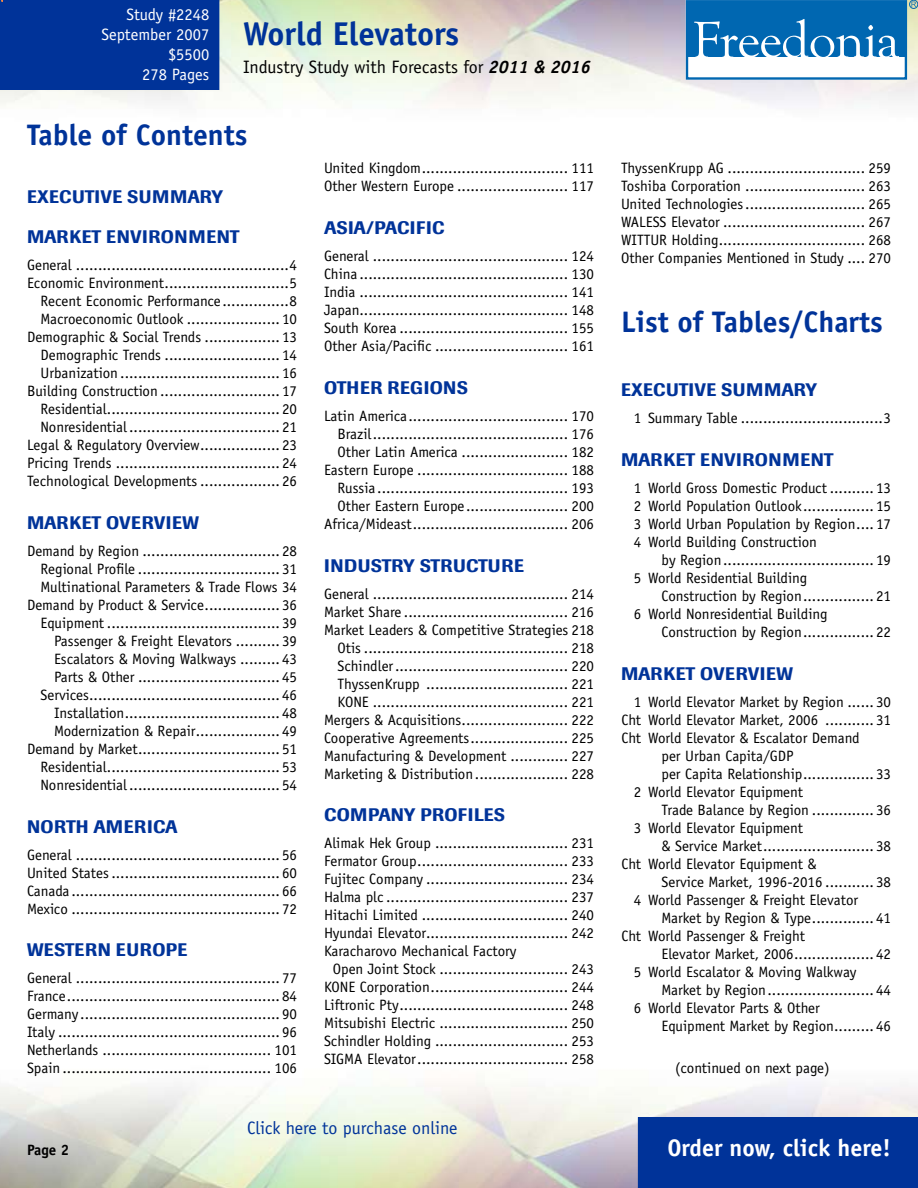
<style>
.page{position:relative;width:918px;height:1188px;background:#fff}
.page>*{position:absolute;margin:0;border:0;box-sizing:border-box;transform-origin:0 0}
.t1{font:700 33px "Officina Sans";color:#039}
.t2{font:700 29.7px "Officina Sans";color:#039}
.t3{font:700 24px "Officina Sans";color:#fff}
.t4{font:500 18px "Imago";letter-spacing:.02em;color:#039}
.t5{font:18px "Officina Sans";color:#000}
.t6{font:18px "Officina Sans";color:#039}
.t7{font:16.5px/19.8px "Officina Sans";color:#fff;text-align:right}
.t8{font:15px/18px "Officina Sans";color:#000;text-align:justify}
.t9{font:700 15px "Officina Sans";color:#000}
.s1{font-weight:700;font-style:italic}
</style>
<div class="page">
<div style="left:638px;top:1117px;width:280px;height:71px;background:#039"></div>
<div style="left:686px;top:0;width:221px;height:80px;border:2px solid #0067b1"></div>
<div style="left:687px;top:1px;width:218px;height:56px;background:#0067b1"></div>
<svg style="left:694px;top:19px;width:205px;height:38px"></svg>
<div style="left:909px;top:0;width:9px;height:9px;border:1px solid #0067b1;border-radius:50%"></div>
<svg style="left:911px;top:2px;width:5px;height:5px"></svg>
<div style="left:0;top:0;width:219px;height:90px;background:#039"></div>
<p class="t7" style="left:101px;top:5px;width:109px">Study #2248<br>September 2007 $5500<br>278 Pages</p>
<h1 class="t1" style="left:243px;top:13px;width:218px">World Elevators</h1>
<p class="t5" style="left:243px;top:57px;width:349px">Industry Study with Forecasts for <span class="s1">2011 &amp; 2016</span></p>
<h2 class="t2" style="left:27px;top:116px;width:222px">Table of Contents</h2>
<p class="t4" style="left:27px;top:186px;width:198px">EXECUTIVE SUMMARY</p>
<p class="t4" style="left:27px;top:226px;width:214px">MARKET ENVIRONMENT</p>
<p class="t8" style="left:27px;top:256px;width:271px;text-align:right">General ................................................4<br>Economic Environment............................5<br>Recent Economic Performance...............8<br>Macroeconomic Outlook ..................... 10<br>Demographic &amp; Social Trends ................. 13<br>Demographic Trends .......................... 14<br>Urbanization .................................... 16<br>Building Construction ........................... 17<br>Residential....................................... 20<br>Nonresidential.................................. 21<br>Legal &amp; Regulatory Overview.................. 23<br>Pricing Trends ..................................... 24<br>Technological Developments .................. 26</p>
<p class="t4" style="left:27px;top:512px;width:15px">MARK</p>
<p class="t4" style="left:82px;top:512px;width:119px">ET OVERVI EW</p>
<p class="t8" style="left:27px;top:542px;width:271px;text-align:right">Demand by Region ............................... 28<br>Regional Profile ................................ 31<br>Multinational Parameters &amp; Trade Flows 34<br>Demand by Product &amp; Service................. 36<br>Equipment ....................................... 39<br>Passenger &amp; Freight Elevators .......... 39<br>Escalators &amp; Moving Walkways ......... 43<br>Parts &amp; Other ................................ 45<br>Services........................................... 46<br>Installation................................... 48<br>Modernization &amp; Repair................... 49<br>Demand by Market................................ 51<br>Residential....................................... 53<br>Nonresidential.................................. 54</p>
<p class="t4" style="left:27px;top:815px;width:13px">NORT</p>
<p class="t4" style="left:76px;top:815px;width:71px">H AMERICA</p>
<p class="t8" style="left:27px;top:845px;width:271px">General .............................................. 56<br>United States ...................................... 60<br>Canada ............................................... 66<br>Mexico ............................................... 72</p>
<p class="t4" style="left:27px;top:939px;width:113px">WESTERN EURO</p>
<p class="t4" style="left:166px;top:939px;width:23px">PE</p>
<p class="t8" style="left:27px;top:969px;width:271px">General .............................................. 77<br>France................................................ 84<br>Germany ............................................. 90<br>Italy .................................................. 96<br>Netherlands ...................................... 101<br>Spain ............................................... 106</p>
<p class="t8" style="left:324px;top:159px;width:271px">United Kingdom................................. 111<br>Other Western Europe ......................... 117</p>
<p class="t4" style="left:324px;top:217px;width:112px">ASIA/PACI FIC</p>
<p class="t8" style="left:324px;top:247px;width:271px">General ............................................ 124<br>China ............................................... 130<br>India ............................................... 141<br>Japan............................................... 148<br>South Korea ...................................... 155<br>Other Asia/Pacific .............................. 161</p>
<p class="t4" style="left:324px;top:377px;width:111px">OTHER REGION</p>
<p class="t4" style="left:457px;top:377px;width:13px">S</p>
<p class="t8" style="left:324px;top:407px;width:271px;text-align:right">Latin America.................................... 170<br>Brazil............................................ 176<br>Other Latin America ........................ 182<br>Eastern Europe .................................. 188<br>Russia ........................................... 193<br>Other Eastern Europe....................... 200<br>Africa/Mideast................................... 206</p>
<p class="t4" style="left:324px;top:554px;width:70px">IN DUSTRY</p>
<p class="t4" style="left:420px;top:554px;width:24px">STRUCTUR</p>
<p class="t4" style="left:514px;top:554px;width:11px">E</p>
<p class="t8" style="left:324px;top:584px;width:271px;text-align:right">General ............................................ 214<br>Market Share ..................................... 216<br>Market Leaders &amp; Competitive Strategies 218<br>Otis .............................................. 218<br>Schindler....................................... 220<br>ThyssenKrupp ................................ 221<br>KONE ............................................ 221<br>Mergers &amp; Acquisitions........................ 222<br>Cooperative Agreements...................... 225<br>Manufacturing &amp; Development ............. 227<br>Marketing &amp; Distribution..................... 228</p>
<p class="t4" style="left:324px;top:804px;width:171px">COMPANY PROFILES</p>
<p class="t8" style="left:324px;top:834px;width:271px">Alimak Hek Group .............................. 231</p>
<p class="t8" style="left:324px;top:852px;width:271px">Fermator Group.................................. 233</p>
<p class="t8" style="left:324px;top:870px;width:271px">Fujitec Company ................................ 234</p>
<p class="t8" style="left:324px;top:888px;width:271px">Halma plc ......................................... 237</p>
<p class="t8" style="left:324px;top:906px;width:271px">Hitachi Limited ................................. 240</p>
<p class="t8" style="left:324px;top:924px;width:271px">Hyundai Elevator................................ 242</p>
<p class="t8" style="left:324px;top:942px;width:194px">Karacharovo Mechanical Factory</p>
<p class="t8" style="left:333px;top:960px;width:263px">Open Joint Stock ............................. 243</p>
<p class="t8" style="left:324px;top:978px;width:271px">KONE Corporation............................... 244</p>
<p class="t8" style="left:324px;top:996px;width:271px">Liftronic Pty...................................... 248</p>
<p class="t8" style="left:324px;top:1014px;width:271px">Mitsubishi Electric ............................. 250</p>
<p class="t8" style="left:324px;top:1032px;width:271px">Schindler Holding .............................. 253</p>
<p class="t8" style="left:324px;top:1050px;width:271px">SIGMA Elevator.................................. 258</p>
<p class="t8" style="left:621px;top:159px;width:271px">ThyssenKrupp AG ............................... 259<br>Toshiba Corporation ........................... 263<br>United Technologies........................... 265<br>WALESS Elevator ................................ 267<br>WITTUR Holding................................. 268<br>Other Companies Mentioned in Study .... 270</p>
<h2 class="t2" style="left:621px;top:304px;width:263px">List of Tables/Charts</h2>
<p class="t4" style="left:621px;top:379px;width:198px">EXECUTIVE SUMMARY</p>
<p class="t8" style="left:634px;top:409px;width:259px">1 Summary Table ................................3</p>
<p class="t4" style="left:621px;top:449px;width:214px">MARKET ENVIRONMENT</p>
<p class="t8" style="left:634px;top:479px;width:259px">1 World Gross Domestic Product .......... 13<br>2 World Population Outlook................ 15<br>3 World Urban Population by Region.... 17<br>4 World Building Construction</p>
<p class="t8" style="left:634px;top:551px;width:259px;text-indent:28px">by Region.................................. 19<br>5 World Residential Building</p>
<p class="t8" style="left:634px;top:587px;width:259px;text-indent:28px">Construction by Region................ 21<br>6 World Nonresidential Building</p>
<p class="t8" style="left:662px;top:623px;width:231px">Construction by Region................ 22</p>
<p class="t4" style="left:621px;top:662px;width:15px">MARK</p>
<p class="t4" style="left:676px;top:662px;width:119px">ET OVERVI EW</p>
<p class="t8" style="left:634px;top:692px;width:259px">1 World Elevator Market by Region ...... 30</p>
<p class="t8" style="left:622px;top:710px;width:271px">Cht World Elevator Market, 2006 ........... 31</p>
<p class="t8" style="left:622px;top:728px;width:240px">Cht World Elevator &amp; Escalator Demand</p>
<p class="t8" style="left:662px;top:746px;width:134px">per Urban Capita/GDP</p>
<p class="t8" style="left:662px;top:764px;width:231px">per Capita Relationship................ 33</p>
<p class="t8" style="left:634px;top:782px;width:171px">2 World Elevator Equipment</p>
<p class="t8" style="left:662px;top:800px;width:231px">Trade Balance by Region .............. 36</p>
<p class="t8" style="left:634px;top:818px;width:171px">3 World Elevator Equipment</p>
<p class="t8" style="left:662px;top:836px;width:231px">&amp; Service Market......................... 38</p>
<p class="t8" style="left:622px;top:854px;width:197px">Cht World Elevator Equipment &amp;</p>
<p class="t8" style="left:662px;top:872px;width:231px">Service Market, 1996-2016 ........... 38</p>
<p class="t8" style="left:634px;top:890px;width:226px">4 World Passenger &amp; Freight Elevator</p>
<p class="t8" style="left:662px;top:908px;width:231px">Market by Region &amp; Type.............. 41</p>
<p class="t8" style="left:622px;top:926px;width:185px">Cht World Passenger &amp; Freight</p>
<p class="t8" style="left:662px;top:944px;width:231px">Elevator Market, 2006.................. 42</p>
<p class="t8" style="left:634px;top:962px;width:224px">5 World Escalator &amp; Moving Walkway</p>
<p class="t8" style="left:662px;top:980px;width:231px">Market by Region........................ 44</p>
<p class="t8" style="left:634px;top:998px;width:188px">6 World Elevator Parts &amp; Other</p>
<p class="t8" style="left:662px;top:1016px;width:231px">Equipment Market by Region......... 46</p>
<p class="t8" style="left:675px;top:1058px;width:156px">(continued on next page)</p>
<p class="t6" style="left:247px;top:1117px;width:212px">Click here to purchase online</p>
<p class="t9" style="left:27px;top:1140px;width:31px">Page</p>
<h3 class="t3" style="left:667px;top:1133px;width:225px">Order now, click here!</h3>
</div>
